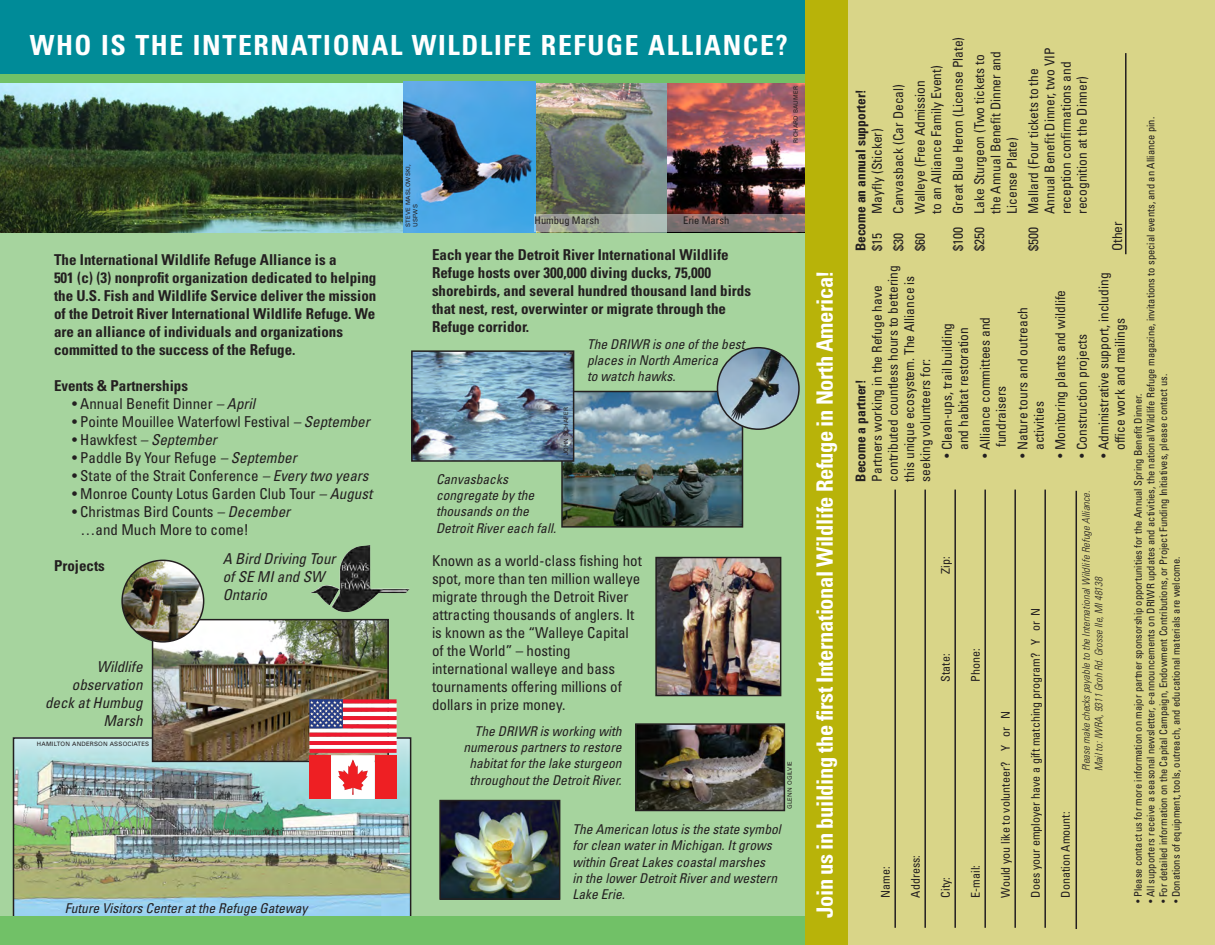
<style>
.page{position:relative;width:1215px;height:945px;background:#fff}
.page>*{position:absolute;margin:0;border:0;box-sizing:border-box;transform-origin:0 0}
.t1{font:700 condensed 27.75px "Univers";letter-spacing:.06em;color:#fff}
.t2{font:700 condensed 22.5px "Univers";letter-spacing:-.02em;color:#fff}
.t3{font:700 condensed 15px/18px "Univers";color:#231f20}
.t4{font:condensed 15px/18px "Univers";color:#231f20}
.t5{font:italic condensed 15px/18px "Univers";color:#231f20}
.t6{font:condensed 13.5px/16.2px "Univers";color:#231f20}
.t7{font:italic condensed 13.5px/16.2px "Univers";color:#231f20}
.t8{font:700 condensed 13.5px/16.2px "Univers";color:#231f20}
.t9{font:condensed 12px "Univers";color:#231f20}
.t10{font:condensed 10.5px "Univers";color:#231f20}
.t11{font:italic 300 condensed 10.5px/12.6px "Univers";color:#231f20}
.t12{font:6px/7.2px "Univers";letter-spacing:.03em;color:#231f20}
.s1{font-style:italic}
.s2{font-style:normal}
.s3{font-weight:400}
.s4{font-weight:700}
</style>
<div class="page">
<div style="left:0;top:47px;width:805px;height:898px;background:#a6d49e"></div>
<img style="left:0;top:83px;width:403px;height:150px">
<div style="left:0;top:0;width:1201px;height:75px;background:#008b98"></div>
<img style="left:667px;top:83px;width:138px;height:132px">
<img style="left:403px;top:83px;width:264px;height:150px">
<div style="left:0;top:75px;width:1201px;height:8px;background:#71c167"></div>
<img style="left:564px;top:394px;width:176px;height:131px">
<div style="left:561px;top:391px;width:182px;height:137px;border:2px solid #231f20"></div>
<img style="left:16px;top:740px;width:392px;height:177px">
<div style="left:13px;top:737px;width:398px;height:184px;border:2px solid #231f20"></div>
<div style="left:0;top:917px;width:1202px;height:28px;background:#71c167"></div>
<img style="left:155px;top:622px;width:231px;height:137px">
<div style="left:152px;top:619px;width:237px;height:143px;border:2px solid #231f20"></div>
<img style="left:122px;top:560px;width:82px;height:82px;border-radius:41px">
<div style="left:121px;top:560px;width:83px;height:83px;border:2px solid #231f20;border-radius:50%"></div>
<img style="left:414px;top:353px;width:157px;height:106px">
<div style="left:411px;top:350px;width:163px;height:112px;border:2px solid #231f20"></div>
<img style="left:442px;top:803px;width:115px;height:94px">
<div style="left:439px;top:800px;width:121px;height:100px;border:2px solid #231f20"></div>
<img style="left:717px;top:348px;width:82px;height:81px;border-radius:41px">
<div style="left:717px;top:347px;width:83px;height:83px;border:2px solid #231f20;border-radius:50%"></div>
<img style="left:658px;top:560px;width:120px;height:133px">
<div style="left:655px;top:557px;width:126px;height:139px;border:2px solid #231f20"></div>
<img style="left:638px;top:726px;width:144px;height:82px">
<div style="left:635px;top:723px;width:150px;height:88px;border:2px solid #231f20"></div>
<div style="left:806px;top:0;width:409px;height:944px;background:#d9d588"></div>
<hr style="left:894px;top:490px;width:2px;height:438px;background:#231f20">
<hr style="left:924px;top:490px;width:2px;height:438px;background:#231f20">
<hr style="left:954px;top:490px;width:2px;height:438px;background:#231f20">
<hr style="left:984px;top:490px;width:2px;height:438px;background:#231f20">
<hr style="left:1014px;top:490px;width:2px;height:438px;background:#231f20">
<hr style="left:1044px;top:490px;width:2px;height:438px;background:#231f20">
<hr style="left:1076px;top:491px;width:1px;height:438px;background:#231f20">
<hr style="left:1125px;top:53px;width:2px;height:201px;background:#231f20">
<img style="left:310px;top:545px;width:99px;height:68px">
<svg style="left:535px;top:215px;width:270px;height:17px;background:#96908b"></svg>
<svg style="left:309px;top:699px;width:88px;height:100px;background:#de7a84"></svg>
<div style="left:806px;top:0;width:42px;height:945px;background:#b8b309"></div>
<p class="t1" style="left:30px;top:28px;width:322px">WHO IS THE INTERNATIONA</p>
<p class="t1" style="left:390px;top:28px;width:399px">L WILDLIFE REFUGE ALLIAN CE?</p>
<p class="t3" style="left:54px;top:250px;width:324px">The International Wildlife Refuge Alliance is a<br>501 (c) (3) nonprofit organization dedicated to helping the U.S. Fish and Wildlife Service deliver the mission of the Detroit River International Wildlife Refuge. We are an alliance of individuals and organizations committed to the success of the Refuge.</p>
<p class="t3" style="left:54px;top:376px;width:136px">Events &amp; Partnerships</p>
<p class="t4" style="left:72px;top:394px;width:185px">• Annual Benefit Dinner <span class="s1">– April</span></p>
<p class="t4" style="left:72px;top:412px;width:299px">• Pointe Mouillee Waterfowl Festival <span class="s1">– September</span></p>
<p class="t5" style="left:72px;top:430px;width:146px"><span class="s2">• Hawkfest</span> – September</p>
<p class="t4" style="left:72px;top:448px;width:226px">• Paddle By Your Refuge <span class="s1">– September</span></p>
<p class="t4" style="left:72px;top:466px;width:298px">• State of the Strait Conference <span class="s1">– Every two years</span></p>
<p class="t4" style="left:72px;top:484px;width:302px">• Monroe County Lotus Garden Club Tour <span class="s1">– August</span></p>
<p class="t4" style="left:81px;top:502px;width:211px;text-indent:-9px">• Christmas Bird Counts <span class="s1">– December </span>…and Much More to come!</p>
<p class="t3" style="left:54px;top:556px;width:52px">Projects</p>
<p class="t5" style="left:223px;top:550px;width:114px">A Bird Driving Tour of SE MI and SW<br>Ontario</p>
<p class="t5" style="left:45px;top:657px;width:99px;text-align:right">Wildlife observation deck at Humbug<br>Marsh</p>
<p class="t12" style="left:37px;top:740px;width:114px">HAMILTON ANDERSON ASSOCIATES</p>
<p class="t7" style="left:65px;top:899px;width:244px">Future Visitors Center at the Refuge Gateway</p>
<p class="t12" style="left:404px;top:227px;width:64px;rotate:-90deg">STEVE MASLOWSKI,<br>USFWS</p>
<p class="t10" style="left:535px;top:214px;width:66px">Humbug Marsh</p>
<p class="t10" style="left:683px;top:214px;width:48px">Erie Marsh</p>
<p class="t3" style="left:432px;top:246px;width:321px">Each year the Detroit River International Wildlife Refuge hosts over 300,000 diving ducks, 75,000 shorebirds, and several hundred thousand land birds that nest, rest, overwinter or migrate through the Refuge corridor.</p>
<p class="t7" style="left:436px;top:471px;width:121px">Canvasbacks congregate by the thousands on the<br>Detroit River each fall.</p>
<p class="t12" style="left:562px;top:455px;width:50px;rotate:-90deg">JOHN SCHAFER</p>
<p class="t7" style="left:587px;top:336px;width:159px">The DRIWR is one of the best places in North America<br>to watch hawks.</p>
<p class="t4" style="left:432px;top:551px;width:211px">Known as a world-class fishing hot spot, more than ten million walleye migrate through the Detroit River attracting thousands of anglers. It is known as the “Walleye Capital of the World” – hosting international walleye and bass tournaments offering millions of dollars in prize money.</p>
<p class="t7" style="left:463px;top:723px;width:160px;text-align:right">The DRIWR is working with numerous partners to restore habitat for the lake sturgeon throughout the Detroit River.</p>
<p class="t12" style="left:792px;top:143px;width:59px;rotate:-90deg">RICHARD BAUMER</p>
<p class="t12" style="left:786px;top:809px;width:50px;rotate:-90deg">GLENN OGILVIE</p>
<p class="t7" style="left:572px;top:821px;width:210px">The American lotus is the state symbol for clean water in Michigan. It grows within Great Lakes coastal marshes<br>in the lower Detroit River and western<br>Lake Erie.</p>
<p class="t2" style="left:811px;top:918px;width:649px;rotate:-90deg">Join us in building the first International Wildlife Refuge in North America!</p>
<p class="t6" style="left:947px;top:251px;width:216px;line-height:21.6px;rotate:-90deg">$100 Great Blue Heron (License Plate) $250 Lake Sturgeon (Two tickets to</p>
<p class="t6" style="left:987px;top:214px;width:164px;rotate:-90deg">the Annual Benefit Dinner and<br>License Plate)</p>
<p class="t6" style="left:1025px;top:214px;width:168px;text-indent:-38px;rotate:-90deg">$500 Mallard (Four tickets to the<br>Annual Benefit Dinner, two VIP reception confirmations and recognition at the Dinner)</p>
<p class="t6" style="left:912px;top:214px;width:150px;rotate:-90deg">Walleye (Free Admission<br>to an Alliance Family Event)</p>
<p class="t6" style="left:890px;top:214px;width:131px;rotate:-90deg">Canvasback (Car Decal)</p>
<p class="t8" style="left:853px;top:251px;width:163px;rotate:-90deg">Become an annual supporter! <span class="s3">$15</span></p>
<p class="t10" style="left:1144px;top:903px;width:788px;rotate:-90deg">• All supporters receive a seasonal newsletter, e-announcements on DRIWR updates and activities, the national Wildlife Refuge magazine, invitations to special events, and an Alliance pin.</p>
<p class="t6" style="left:869px;top:214px;width:87px;rotate:-90deg">Mayfly (Sticker)</p>
<p class="t6" style="left:1109px;top:251px;width:31px;rotate:-90deg">Other</p>
<p class="t6" style="left:890px;top:251px;width:19px;rotate:-90deg">$30</p>
<p class="t6" style="left:912px;top:251px;width:19px;rotate:-90deg">$60</p>
<p class="t6" style="left:852px;top:482px;width:218px;rotate:-90deg"><span class="s4">Become a partner!<br></span>Partners working in the Refuge have contributed countless hours to bettering this unique ecosystem. The Alliance is seeking volunteers for:</p>
<p class="t6" style="left:1095px;top:450px;width:179px;text-indent:-7px;rotate:-90deg">• Administrative support, including office work and mailings</p>
<p class="t6" style="left:1052px;top:458px;width:169px;rotate:-90deg">• Monitoring plants and wildlife</p>
<p class="t6" style="left:939px;top:458px;width:136px;text-align:center;rotate:-90deg">• Clean-ups, trail building and habitat restoration</p>
<p class="t6" style="left:977px;top:447px;width:132px;text-indent:-10px;rotate:-90deg">• Alliance committees and fundraisers</p>
<p class="t6" style="left:1014px;top:450px;width:145px;text-indent:-7px;rotate:-90deg">• Nature tours and outreach activities</p>
<p class="t6" style="left:1074px;top:458px;width:125px;rotate:-90deg">• Construction projects</p>
<p class="t10" style="left:1157px;top:903px;width:530px;rotate:-90deg">• For detailed information on the Capital Campaign, Endowment Contributions, or Project Funding Initiatives, please contact us.</p>
<p class="t10" style="left:1132px;top:903px;width:510px;rotate:-90deg">• Please contact us for more information on major partner sponsorship opportunities for the Annual Spring Benefit Dinner.</p>
<p class="t11" style="left:1080px;top:771px;width:282px;rotate:-90deg">Please make checks payable to the International Wildlife Refuge Alliance.<br>Mail to: IWRA, 9311 Groh Rd. Grosse Ile, MI 48138</p>
<p class="t9" style="left:938px;top:574px;width:19px;rotate:-90deg">Zip:</p>
<p class="t10" style="left:1169px;top:903px;width:348px;rotate:-90deg">• Donations of equipment, tools, outreach, and educational materials are welcome.</p>
<p class="t9" style="left:1028px;top:898px;width:291px;rotate:-90deg">Does your employer have a gift matching program? Y or N</p>
<p class="t9" style="left:968px;top:682px;width:35px;rotate:-90deg">Phone:</p>
<p class="t9" style="left:938px;top:682px;width:30px;rotate:-90deg">State:</p>
<p class="t9" style="left:998px;top:898px;width:188px;rotate:-90deg">Would you like to volunteer? Y or N</p>
<p class="t9" style="left:1058px;top:898px;width:87px;rotate:-90deg">Donation Amount:</p>
<p class="t9" style="left:878px;top:898px;width:33px;rotate:-90deg">Name:</p>
<p class="t9" style="left:908px;top:898px;width:44px;rotate:-90deg">Address:</p>
<p class="t9" style="left:968px;top:898px;width:34px;rotate:-90deg">E-mail:</p>
<p class="t9" style="left:938px;top:898px;width:22px;rotate:-90deg">City:</p>
</div>
